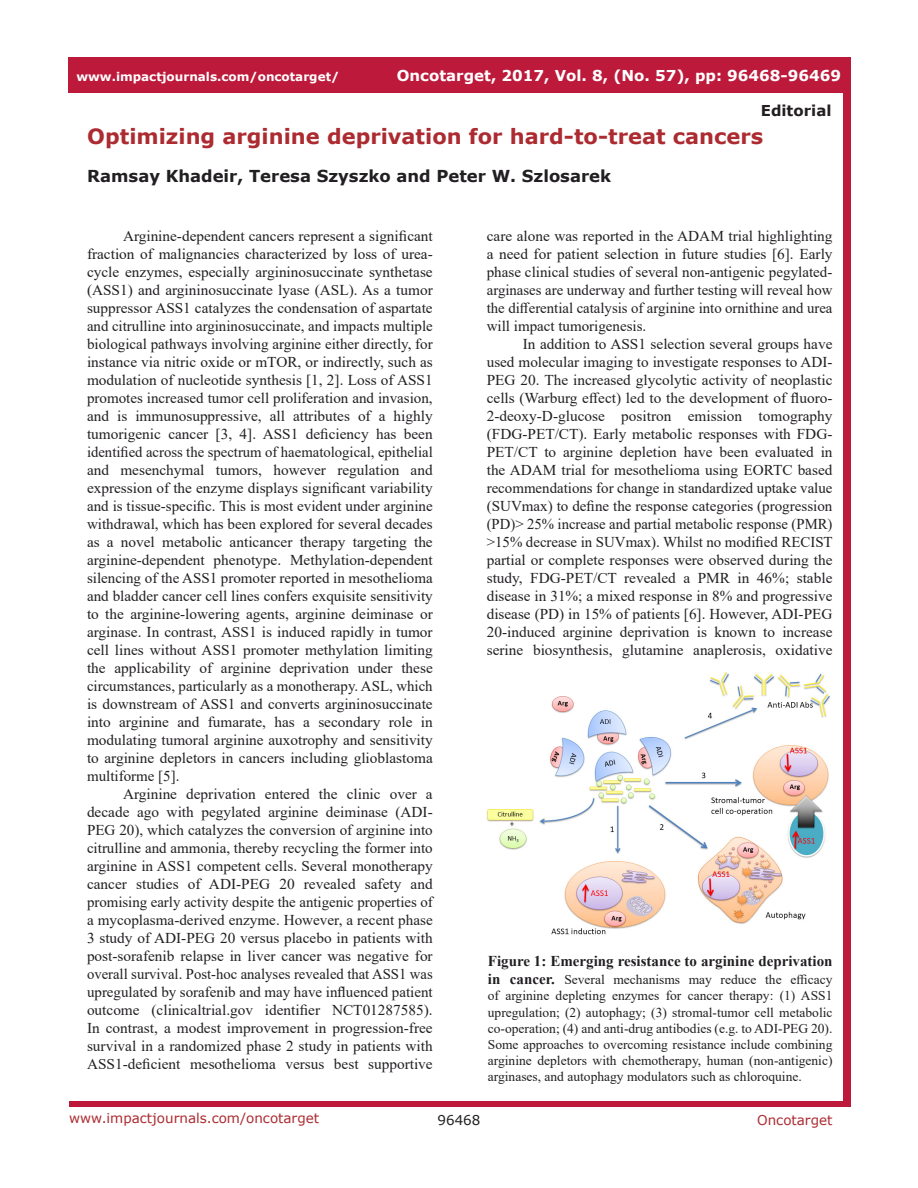
<style>
.page{position:relative;width:918px;height:1188px;background:#fff}
.page>*{position:absolute;margin:0;border:0;box-sizing:border-box;transform-origin:0 0}
.t1{font:700 21px "Verdana";color:#ac2b31}
.Authors{font:700 16.5px "Verdana";color:#221f22}
.BodyTextEditorial{font:15px/18px "Times New Roman";color:#221f22;text-align:justify}
.FigureText{font:700 15px "Times New Roman";color:#221f22}
.t2{font:700 15px "Verdana";color:#fff}
.t3{font:700 15px "Verdana";color:#231f20}
.FigureText-2{font:13.5px/16.2px "Times New Roman";color:#221f22;text-align:justify}
.t4{font:13.5px "Verdana";color:#ac2b31}
.t5{font:13.5px "Verdana";color:#221f22}
.t6{font:700 12px "Verdana";color:#fff}
.s1{font-weight:700;font-size:15px}
</style>
<div class="page">
<div style="left:69px;top:57px;width:781px;height:36px;background:#bd1a3b"></div>
<img style="left:487px;top:672px;width:343px;height:263px">
<p class="t6" style="left:76px;top:68px;width:264px">www.impactjournals.com/oncotarget/</p>
<p class="t2" style="left:397px;top:65px;width:446px">Oncotarget, 2017, Vol. 8, (No. 57), pp: 96468-96469</p>
<p class="t3" style="left:761px;top:100px;width:72px">Editorial</p>
<p class="t1" style="left:87px;top:122px;width:678px">Optimizing arginine deprivation for hard-to-treat cancers</p>
<p class="Authors" style="left:87px;top:164px;width:525px">Ramsay Khadeir, Teresa Szyszko and Peter W. Szlosarek</p>
<p class="BodyTextEditorial" style="left:87px;top:226px;width:347px;text-indent:36px">Arginine-dependent cancers represent a significant fraction of malignancies characterized by loss of urea&shy;cycle enzymes, especially argininosuccinate synthetase (ASS1) and argininosuccinate lyase (ASL). As a tumor suppressor ASS1 catalyzes the condensation of aspartate and citrulline into argininosuccinate, and impacts multiple biological pathways involving arginine either directly, for instance via nitric oxide or mTOR, or indirectly, such as modulation of nucleotide synthesis [1, 2]. Loss of ASS1 promotes increased tumor cell proliferation and invasion, and is immunosuppressive, all attributes of a highly tumorigenic cancer [3, 4]. ASS1 deficiency has been identified across the spectrum of haematological, epithelial and mesenchymal tumors, however regulation and expression of the enzyme displays significant variability and is tissue-specific. This is most evident under arginine withdrawal, which has been explored for several decades as a novel metabolic anticancer therapy targeting the arginine-dependent phenotype. Methylation-dependent silencing of the ASS1 promoter reported in mesothelioma and bladder cancer cell lines confers exquisite sensitivity to the arginine-lowering agents, arginine deiminase or arginase. In contrast, ASS1 is induced rapidly in tumor cell lines without ASS1 promoter methylation limiting the applicability of arginine deprivation under these circumstances, particularly as a monotherapy. ASL, which is downstream of ASS1 and converts argininosuccinate into arginine and fumarate, has a secondary role in modulating tumoral arginine auxotrophy and sensitivity to arginine depletors in cancers including glioblastoma multiforme [5].</p>
<p class="BodyTextEditorial" style="left:87px;top:784px;width:347px;text-indent:36px">Arginine deprivation entered the clinic over a decade ago with pegylated arginine deiminase (ADI-PEG 20), which catalyzes the conversion of arginine into citrulline and ammonia, thereby recycling the former into arginine in ASS1 competent cells. Several monotherapy cancer studies of ADI-PEG 20 revealed safety and promising early activity despite the antigenic properties of a mycoplasma-derived enzyme. However, a recent phase 3 study of ADI-PEG 20 versus placebo in patients with post-sorafenib relapse in liver cancer was negative for overall survival. Post-hoc analyses revealed that ASS1 was upregulated by sorafenib and may have influenced patient outcome (clinicaltrial.gov identifier NCT01287585).<br>In contrast, a modest improvement in progression-free survival in a randomized phase 2 study in patients with ASS1-deficient mesothelioma versus best supportive</p>
<p class="BodyTextEditorial" style="left:487px;top:226px;width:347px">care alone was reported in the ADAM trial highlighting a need for patient selection in future studies [6]. Early phase clinical studies of several non-antigenic pegylated&shy;arginases are underway and further testing will reveal how the differential catalysis of arginine into ornithine and urea will impact tumorigenesis.</p>
<p class="BodyTextEditorial" style="left:487px;top:334px;width:348px;text-indent:36px">In addition to ASS1 selection several groups have used molecular imaging to investigate responses to ADI-PEG 20. The increased glycolytic activity of neoplastic cells (Warburg effect) led to the development of fluoro-2-deoxy-D-glucose positron emission tomography (FDG-PET/CT). Early metabolic responses with FDG-PET/CT to arginine depletion have been evaluated in the ADAM trial for mesothelioma using EORTC based recommendations for change in standardized uptake value (SUVmax) to define the response categories (progression (PD)&gt; 25% increase and partial metabolic response (PMR) &gt;15% decrease in SUVmax). Whilst no modified RECIST partial or complete responses were observed during the study, FDG-PET/CT revealed a PMR in 46%; stable disease in 31%; a mixed response in 8% and progressive disease (PD) in 15% of patients [6]. However, ADI-PEG 20-induced arginine deprivation is known to increase serine biosynthesis, glutamine anaplerosis, oxidative</p>
<p class="FigureText" style="left:488px;top:950px;width:346px">Figure 1: Emerging resistance to arginine deprivation</p>
<p class="FigureText-2" style="left:488px;top:971px;width:346px"><span class="s1">in cancer.</span> Several mechanisms may reduce the efficacy of arginine depleting enzymes for cancer therapy: (1) ASS1 upregulation; (2) autophagy; (3) stromal-tumor cell metabolic co-operation; (4) and anti-drug antibodies (e.g. to ADI-PEG 20).<br>Some approaches to overcoming resistance include combining arginine depletors with chemotherapy, human (non-antigenic) arginases, and autophagy modulators such as chloroquine.</p>
<p class="t4" style="left:69px;top:1109px;width:252px">www.impactjournals.com/oncotarget</p>
<p class="t5" style="left:438px;top:1111px;width:44px">96468</p>
<p class="t4" style="left:757px;top:1111px;width:77px">Oncotarget</p>
</div>
